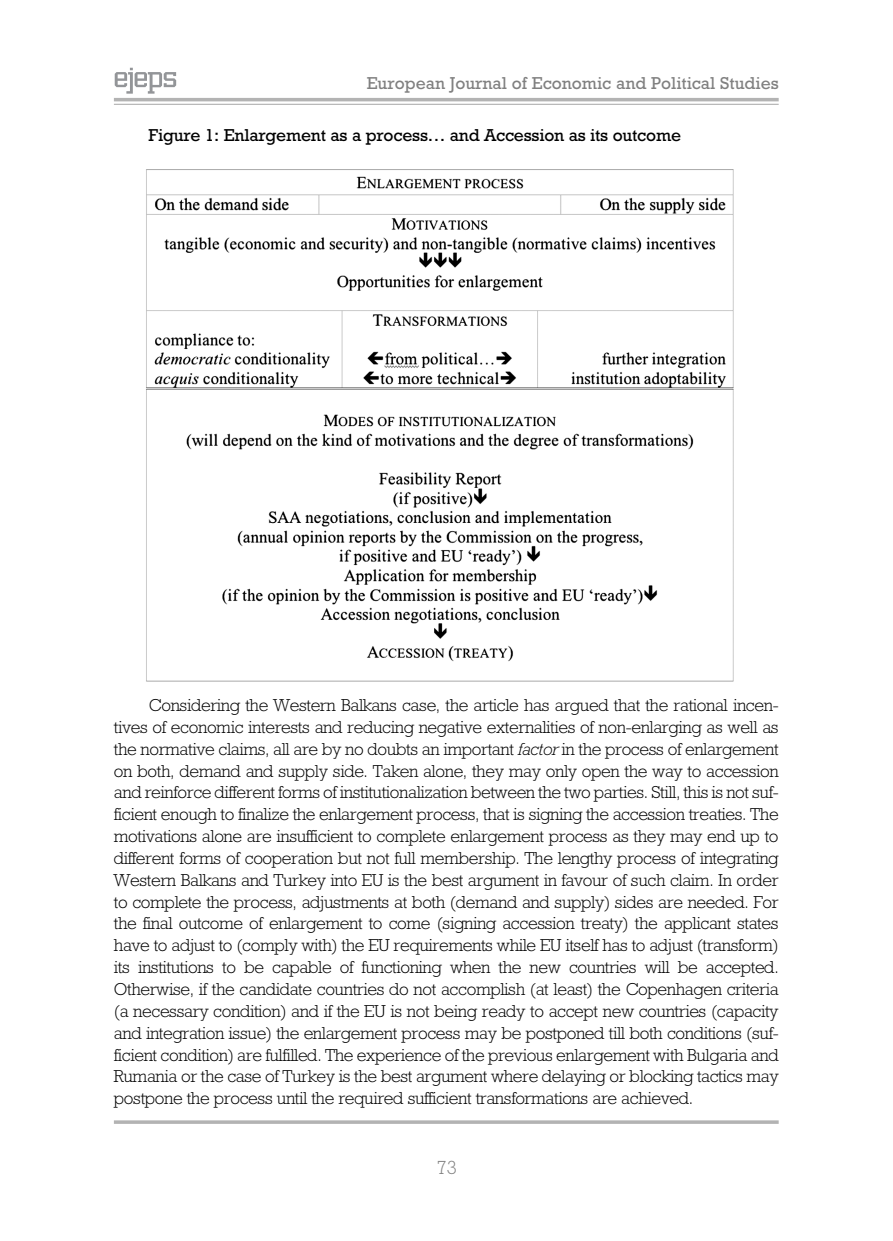
<style>
.page{position:relative;width:893px;height:1241px;background:#fff}
.page>*{position:absolute;margin:0;border:0;box-sizing:border-box;transform-origin:0 0}
.t1{font:300 19.25px "Rockwell";color:#808080}
.t2{font:300 17.5px/21.9px "Rockwell";letter-spacing:-.02em;color:#000;text-align:justify}
.t3{font:17.5px "Rockwell";letter-spacing:-.01em;color:#000}
.t4{font:17.5px "Rockwell";color:#808080}
.s1{font-style:italic}
</style>
<div class="page">
<img style="left:146px;top:169px;width:588px;height:513px">
<hr style="left:114px;top:98px;width:665px;height:3px;background:#b3b3b3">
<hr style="left:114px;top:104px;width:665px;height:1px;background:#b3b3b3">
<hr style="left:114px;top:1120px;width:665px;height:3px;background:#b3b3b3">
<svg style="left:115px;top:68px;width:61px;height:26px"></svg>
<p class="t4" style="left:367px;top:77px;width:413px">European Journal of Economic and Political Studies</p>
<p class="t3" style="left:149px;top:129px;width:534px">Figure 1: Enlargement as a process… and Accession as its outcome</p>
<p class="t2" style="left:114px;top:696px;width:666px;text-indent:35px">Considering the Western Balkans case, the article has argued that the rational incen&shy;tives of economic interests and reducing negative externalities of non-enlarging as well as the normative claims, all are by no doubts an important <span class="s1">factor</span> in the process of enlargement on both, demand and supply side. Taken alone, they may only open the way to accession and reinforce different forms of institutionalization between the two parties. Still, this is not suf&shy;ficient enough to finalize the enlargement process, that is signing the accession treaties. The motivations alone are insufficient to complete enlargement process as they may end up to different forms of cooperation but not full membership. The lengthy process of integrating Western Balkans and Turkey into EU is the best argument in favour of such claim. In order to complete the process, adjustments at both (demand and supply) sides are needed. For the final outcome of enlargement to come (signing accession treaty) the applicant states have to adjust to (comply with) the EU requirements while EU itself has to adjust (transform) its institutions to be capable of functioning when the new countries will be accepted.<br>Otherwise, if the candidate countries do not accomplish (at least) the Copenhagen criteria (a necessary condition) and if the EU is not being ready to accept new countries (capacity and integration issue) the enlargement process may be postponed till both conditions (suf&shy;ficient condition) are fulfilled. The experience of the previous enlargement with Bulgaria and Rumania or the case of Turkey is the best argument where delaying or blocking tactics may postpone the process until the required sufficient transformations are achieved.</p>
<p class="t1" style="left:437px;top:1161px;width:22px">73</p>
</div>
